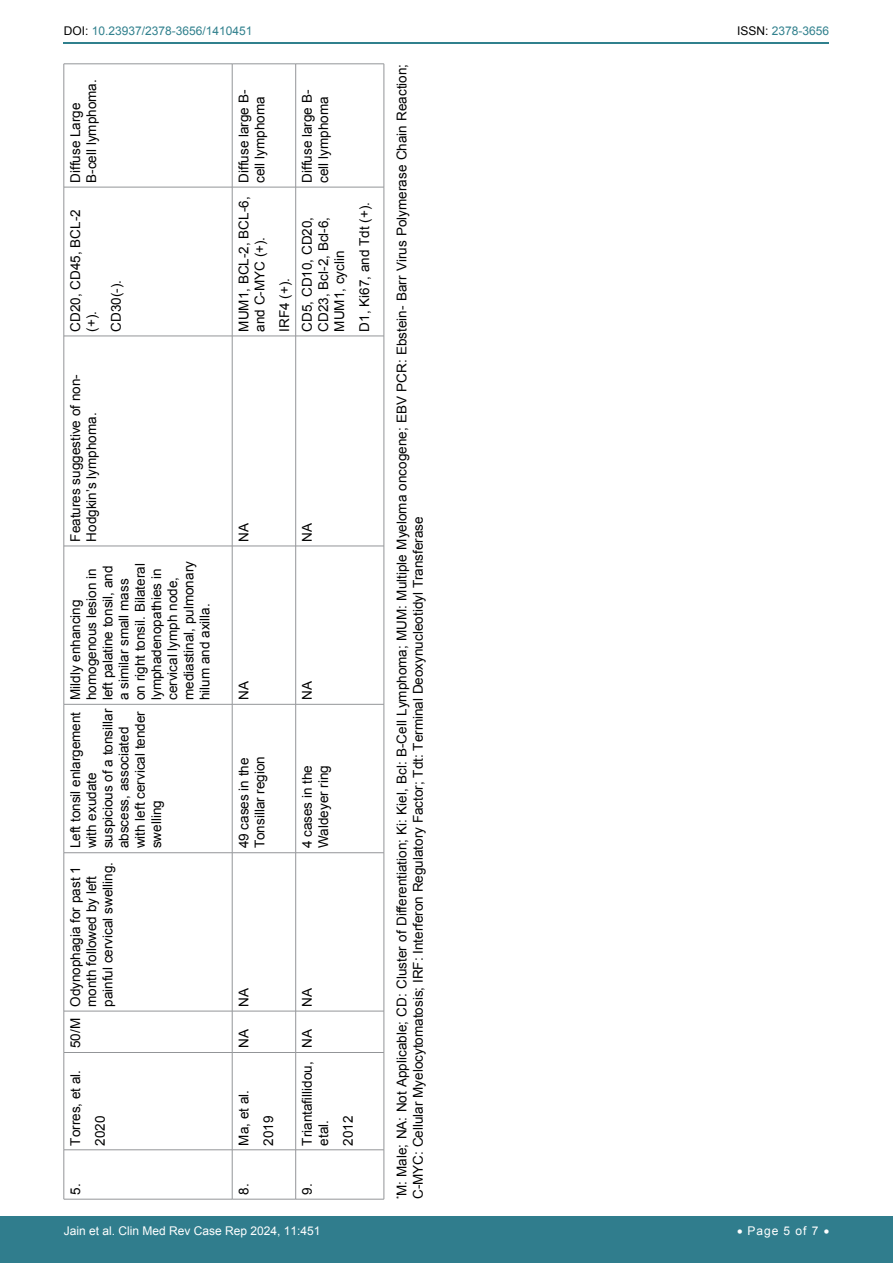
<style>
.page{position:relative;width:893px;height:1263px;background:#fff}
.page>*{position:absolute;margin:0;border:0;box-sizing:border-box;transform-origin:0 0}
.t1{font:13.5px/16.2px "Arial";color:#000}
.t2{font:12px "Arial";color:#fff}
.t3{font:12px "Arial";color:#30808d}
.s1{color:#000}
</style>
<div class="page">
<hr style="left:64px;top:43px;width:765px;height:1px;background:#30808d">
<div style="left:0;top:1217px;width:893px;height:46px;background:#307d8d"></div>
<hr style="left:64px;top:1150px;width:1px;height:49px;background:#939598">
<hr style="left:64px;top:1199px;width:168px;height:1px;background:#939598">
<hr style="left:64px;top:1052px;width:1px;height:98px;background:#939598">
<hr style="left:64px;top:1149px;width:168px;height:1px;background:#939598">
<hr style="left:64px;top:1011px;width:1px;height:41px;background:#939598">
<hr style="left:64px;top:1052px;width:168px;height:1px;background:#939598">
<hr style="left:64px;top:853px;width:1px;height:158px;background:#939598">
<hr style="left:64px;top:1011px;width:168px;height:1px;background:#939598">
<hr style="left:64px;top:704px;width:1px;height:149px;background:#939598">
<hr style="left:64px;top:852px;width:168px;height:1px;background:#939598">
<hr style="left:64px;top:546px;width:1px;height:158px;background:#939598">
<hr style="left:64px;top:704px;width:168px;height:1px;background:#939598">
<hr style="left:64px;top:336px;width:1px;height:210px;background:#939598">
<hr style="left:64px;top:546px;width:168px;height:1px;background:#939598">
<hr style="left:64px;top:187px;width:1px;height:149px;background:#939598">
<hr style="left:64px;top:336px;width:168px;height:1px;background:#939598">
<hr style="left:64px;top:64px;width:1px;height:123px;background:#939598">
<hr style="left:64px;top:187px;width:168px;height:1px;background:#939598">
<hr style="left:64px;top:64px;width:168px;height:1px;background:#939598">
<hr style="left:232px;top:1150px;width:1px;height:49px;background:#939598">
<hr style="left:232px;top:1199px;width:64px;height:1px;background:#939598">
<hr style="left:232px;top:1052px;width:1px;height:98px;background:#939598">
<hr style="left:232px;top:1149px;width:64px;height:1px;background:#939598">
<hr style="left:232px;top:1011px;width:1px;height:41px;background:#939598">
<hr style="left:232px;top:1052px;width:64px;height:1px;background:#939598">
<hr style="left:232px;top:853px;width:1px;height:158px;background:#939598">
<hr style="left:232px;top:1011px;width:64px;height:1px;background:#939598">
<hr style="left:232px;top:704px;width:1px;height:149px;background:#939598">
<hr style="left:232px;top:852px;width:64px;height:1px;background:#939598">
<hr style="left:232px;top:546px;width:1px;height:158px;background:#939598">
<hr style="left:232px;top:704px;width:64px;height:1px;background:#939598">
<hr style="left:232px;top:336px;width:1px;height:210px;background:#939598">
<hr style="left:232px;top:546px;width:64px;height:1px;background:#939598">
<hr style="left:232px;top:187px;width:1px;height:149px;background:#939598">
<hr style="left:232px;top:336px;width:64px;height:1px;background:#939598">
<hr style="left:232px;top:64px;width:1px;height:123px;background:#939598">
<hr style="left:232px;top:187px;width:64px;height:1px;background:#939598">
<hr style="left:232px;top:64px;width:64px;height:1px;background:#939598">
<hr style="left:295px;top:1150px;width:1px;height:49px;background:#939598">
<hr style="left:296px;top:1199px;width:88px;height:1px;background:#939598">
<hr style="left:295px;top:1052px;width:1px;height:98px;background:#939598">
<hr style="left:296px;top:1149px;width:88px;height:1px;background:#939598">
<hr style="left:295px;top:1011px;width:1px;height:41px;background:#939598">
<hr style="left:296px;top:1052px;width:88px;height:1px;background:#939598">
<hr style="left:295px;top:853px;width:1px;height:158px;background:#939598">
<hr style="left:296px;top:1011px;width:88px;height:1px;background:#939598">
<hr style="left:295px;top:704px;width:1px;height:149px;background:#939598">
<hr style="left:296px;top:852px;width:88px;height:1px;background:#939598">
<hr style="left:295px;top:546px;width:1px;height:158px;background:#939598">
<hr style="left:296px;top:704px;width:88px;height:1px;background:#939598">
<hr style="left:295px;top:336px;width:1px;height:210px;background:#939598">
<hr style="left:296px;top:546px;width:88px;height:1px;background:#939598">
<hr style="left:295px;top:187px;width:1px;height:149px;background:#939598">
<hr style="left:296px;top:336px;width:88px;height:1px;background:#939598">
<hr style="left:295px;top:64px;width:1px;height:123px;background:#939598">
<hr style="left:296px;top:187px;width:88px;height:1px;background:#939598">
<hr style="left:296px;top:64px;width:88px;height:1px;background:#939598">
<hr style="left:384px;top:1150px;width:1px;height:49px;background:#939598">
<hr style="left:384px;top:1052px;width:1px;height:98px;background:#939598">
<hr style="left:384px;top:1011px;width:1px;height:41px;background:#939598">
<hr style="left:384px;top:853px;width:1px;height:158px;background:#939598">
<hr style="left:384px;top:704px;width:1px;height:149px;background:#939598">
<hr style="left:384px;top:546px;width:1px;height:158px;background:#939598">
<hr style="left:384px;top:336px;width:1px;height:210px;background:#939598">
<hr style="left:384px;top:187px;width:1px;height:149px;background:#939598">
<hr style="left:384px;top:64px;width:1px;height:123px;background:#939598">
<p class="t3" style="left:64px;top:23px;width:190px"><span class="s1">DOI:</span> 10.23937/2378-3656/1410451</p>
<p class="t3" style="left:737px;top:23px;width:94px"><span class="s1">ISSN:</span> 2378-3656</p>
<p class="t1" style="left:67px;top:183px;width:105px;rotate:-90deg">Diffuse Large<br>B-cell lymphoma.</p>
<p class="t1" style="left:67px;top:332px;width:124px;rotate:-90deg">CD20, CD45, BCL-2 (+).</p>
<p class="t1" style="left:108px;top:332px;width:53px;rotate:-90deg">CD30(-).</p>
<p class="t1" style="left:67px;top:542px;width:169px;rotate:-90deg">Features suggestive of non-<br>Hodgkin’s lymphoma.</p>
<p class="t1" style="left:67px;top:700px;width:140px;rotate:-90deg">Mildly enhancing homogenous lesion in left palatine tonsil, and a similar small mass on right tonsil. Bilateral lymphadenopathies in cervical lymph node, mediastinal, pulmonary hilum and axilla.</p>
<p class="t1" style="left:67px;top:848px;width:141px;rotate:-90deg">Left tonsil enlargement with exudate suspicious of a tonsillar abscess, associated with left cervical tender swelling</p>
<p class="t1" style="left:67px;top:1007px;width:146px;text-indent:-41px;rotate:-90deg">50/M Odynophagia for past 1 month followed by left painful cervical swelling.</p>
<p class="t1" style="left:63px;top:1145px;width:77px;line-height:24.8px;rotate:-90deg">Torres, et al.<br>2020</p>
<p class="t1" style="left:67px;top:1195px;width:13px;rotate:-90deg">5.</p>
<p class="t1" style="left:236px;top:183px;width:95px;rotate:-90deg">Diffuse large B&shy;cell lymphoma</p>
<p class="t1" style="left:236px;top:332px;width:137px;rotate:-90deg">MUM1, BCL-2, BCL-6, and C-MYC (+).</p>
<p class="t1" style="left:299px;top:183px;width:95px;rotate:-90deg">Diffuse large B&shy;cell lymphoma</p>
<p class="t1" style="left:277px;top:332px;width:55px;rotate:-90deg">IRF4 (+).</p>
<p class="t1" style="left:299px;top:332px;width:116px;text-align:justify;rotate:-90deg">CD5, CD10, CD20, CD23, Bcl-2, Bcl-6, MUM1, cyclin</p>
<p class="t1" style="left:356px;top:332px;width:131px;rotate:-90deg">D1, Ki67, and Tdt (+).</p>
<p class="t1" style="left:236px;top:542px;width:20px;rotate:-90deg">NA</p>
<p class="t1" style="left:299px;top:542px;width:20px;rotate:-90deg">NA</p>
<p class="t1" style="left:236px;top:700px;width:20px;rotate:-90deg">NA</p>
<p class="t1" style="left:236px;top:848px;width:94px;rotate:-90deg">49 cases in the<br>Tonsillar region</p>
<p class="t1" style="left:299px;top:700px;width:20px;rotate:-90deg">NA</p>
<p class="t1" style="left:299px;top:848px;width:85px;rotate:-90deg">4 cases in the<br>Waldeyer ring</p>
<p class="t1" style="left:236px;top:1007px;width:20px;rotate:-90deg">NA</p>
<p class="t1" style="left:299px;top:1007px;width:20px;rotate:-90deg">NA</p>
<p class="t1" style="left:236px;top:1048px;width:20px;rotate:-90deg">NA</p>
<p class="t1" style="left:299px;top:1048px;width:20px;rotate:-90deg">NA</p>
<p class="t1" style="left:231px;top:1145px;width:57px;line-height:24.8px;rotate:-90deg">Ma, et al.<br>2019</p>
<p class="t1" style="left:299px;top:1145px;width:86px;rotate:-90deg">Triantafillidou, etal.</p>
<p class="t1" style="left:340px;top:1145px;width:32px;rotate:-90deg">2012</p>
<p class="t1" style="left:236px;top:1195px;width:13px;rotate:-90deg">8.</p>
<p class="t1" style="left:299px;top:1195px;width:13px;rotate:-90deg">9.</p>
<p class="t1" style="left:394px;top:1199px;width:1137px;rotate:-90deg"><sup>*</sup>M: Male; NA: Not Applicable; CD: Cluster of Differentiation; Ki: Kiel, Bcl: B-Cell Lymphoma; MUM: Multiple Myeloma oncogene; EBV PCR: Ebstein- Barr Virus Polymerase Chain Reaction;<br>C-MYC: Cellular Myelocytomatosis; IRF: Interferon Regulatory Factor; Tdt: Terminal Deoxynucleotidyl Transferase</p>
<p class="t2" style="left:64px;top:1223px;width:258px">Jain et al. Clin Med Rev Case Rep 2024, 11:451</p>
<p class="t2" style="left:737px;top:1223px;width:94px">• Page 5 of 7 •</p>
</div>
